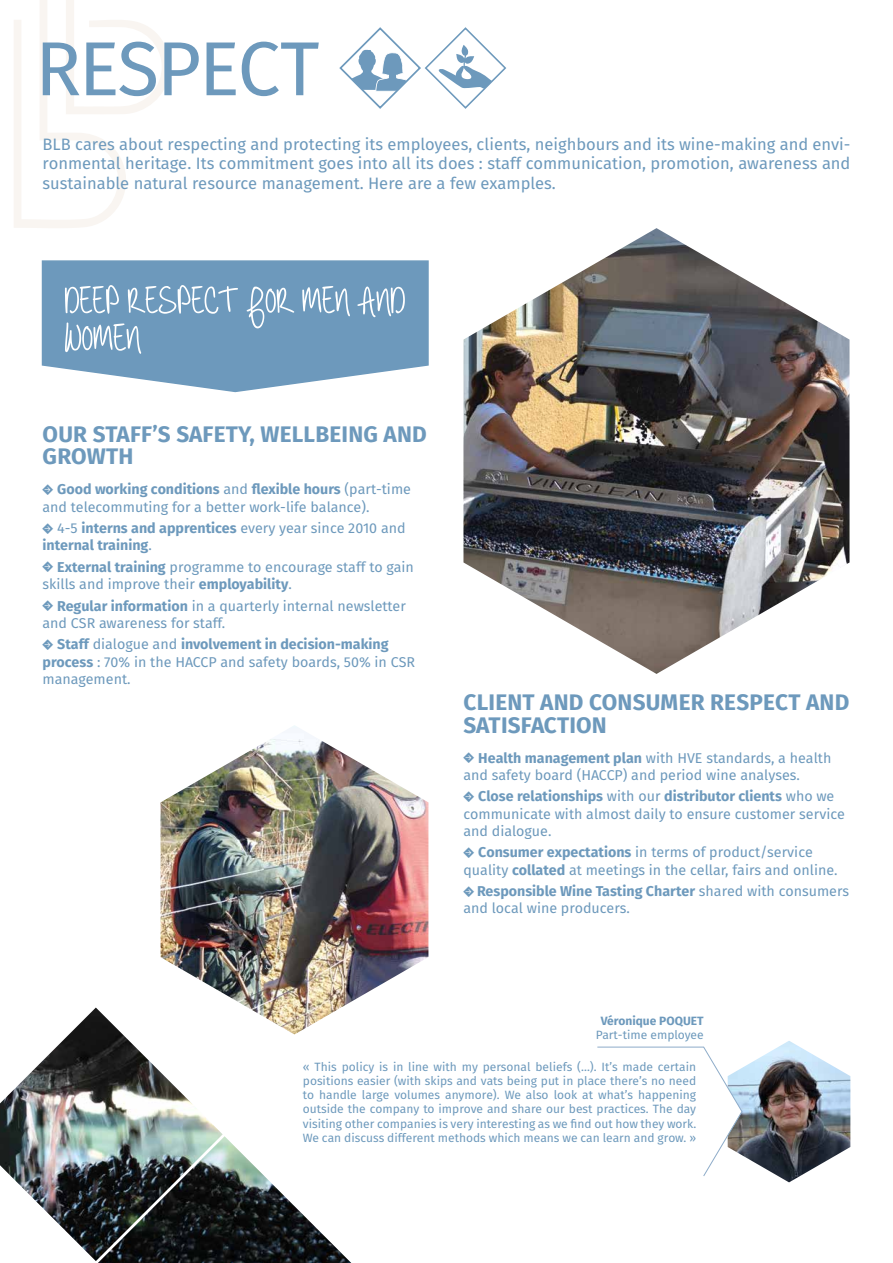
<style>
.page{position:relative;width:893px;height:1263px;background:#fff}
.page>*{position:absolute;margin:0;border:0;box-sizing:border-box;transform-origin:0 0}
.t1{font:76.5px "Fira Sans";letter-spacing:-.03em;color:#6d99bc}
.t2{font:700 52.5px/37.5px "Always Forever";letter-spacing:.01em;color:#fff}
.t3{font:700 22.5px/22.5px "Fira Sans";letter-spacing:.01em;color:#6d99bc}
.t4{font:16.5px/19.5px "Fira Sans";color:#6d99bc;text-align:justify}
.t5{font:14.25px/17.2px "Fira Sans";color:#6d99bc}
.t6{font:700 14.25px/17.2px "Fira Sans";color:#6d99bc}
.t7{font:12px/14.2px "Fira Sans";color:#6d99bc;text-align:justify}
.t8{font:700 12px "Fira Sans";color:#6d99bc}
.s1{font-family:"Arrowstfb";font-size:10.5px}
.s2{font-weight:700}
.s3{font-family:"Arrowstfb";font-weight:400;font-size:10.5px}
.s4{font-weight:400}
</style>
<div class="page">
<svg style="left:14px;top:0;width:155px;height:228px"></svg>
<img style="left:0;top:1007px;width:223px;height:254px">
<img style="left:98px;top:1136px;width:253px;height:127px">
<img style="left:161px;top:725px;width:267px;height:309px">
<svg style="left:41px;top:260px;width:388px;height:133px;background:#7da4c3"></svg>
<svg style="left:597px;top:1041px;width:253px;height:141px"></svg>
<img style="left:463px;top:228px;width:386px;height:446px">
<svg style="left:339px;top:27px;width:168px;height:82px"></svg>
<h1 class="t1" style="left:35px;top:15px;width:286px">RESPECT</h1>
<p class="t4" style="left:43px;top:134px;width:809px">BLB cares about respecting and protecting its employees, clients, neighbours and its wine-making and envi&shy;ronmental heritage. Its commitment goes into all its does : staff communication, promotion, awareness and sustainable natural resource management. Here are a few examples.</p>
<h2 class="t2" style="left:65px;top:285px;width:342px">DEEP RESPECT FOR MEN AND<br>WOMEN</h2>
<h3 class="t3" style="left:43px;top:423px;width:386px">OUR STAFF’S SAFETY, WELLBEING AND<br>GROWTH</h3>
<p class="t5" style="left:43px;top:481px;width:370px"><span class="s1">E</span> <span class="s2">Good working conditions</span> and <span class="s2">flexible hours</span> (part-time and telecommuting for a better work-life balance).</p>
<p class="t6" style="left:43px;top:519px;width:365px"><span class="s3">E</span> <span class="s4">4-5</span> interns and apprentices <span class="s4">every year since 2010 and </span>internal training<span class="s4">.</span></p>
<p class="t5" style="left:43px;top:558px;width:373px"><span class="s1">E</span> <span class="s2">External training</span> programme to encourage staff to gain skills and improve their <span class="s2">employability</span>.</p>
<p class="t5" style="left:43px;top:597px;width:365px"><span class="s1">E</span> <span class="s2">Regular information</span> in a quarterly internal newsletter and CSR awareness for staff.</p>
<p class="t5" style="left:43px;top:636px;width:374px"><span class="s1">E</span> <span class="s2">Staff</span> dialogue and <span class="s2">involvement in decision-making process</span> : 70% in the HACCP and safety boards, 50% in CSR management.</p>
<h3 class="t3" style="left:464px;top:691px;width:387px">CLIENT AND CONSUMER RESPECT AND<br>SATISFACTION</h3>
<p class="t5" style="left:463px;top:749px;width:369px"><span class="s1">E</span> <span class="s2">Health management plan</span> with HVE standards, a health and safety board (HACCP) and period wine analyses.</p>
<p class="t5" style="left:463px;top:788px;width:383px"><span class="s1">E</span> <span class="s2">Close relationships</span> with our <span class="s2">distributor clients</span> who we communicate with almost daily to ensure customer service and dialogue.</p>
<p class="t5" style="left:463px;top:844px;width:376px"><span class="s1">E</span> <span class="s2">Consumer expectations</span> in terms of product/service quality <span class="s2">collated</span> at meetings in the cellar, fairs and online.</p>
<p class="t5" style="left:463px;top:882px;width:387px"><span class="s1">E</span> <span class="s2">Responsible Wine Tasting Charter</span> shared with consumers and local wine producers.</p>
<p class="t8" style="left:601px;top:1012px;width:104px">Véronique POQUET</p>
<p class="t7" style="left:596px;top:1027px;width:109px">Part-time employee</p>
<p class="t7" style="left:303px;top:1059px;width:395px">« This policy is in line with my personal beliefs (…). It’s made certain positions easier (with skips and vats being put in place there’s no need to handle large volumes anymore). We also look at what’s happening outside the company to improve and share our best practices. The day visiting other companies is very interesting as we find out how they work.<br>We can discuss different methods which means we can learn and grow. »</p>
</div>
